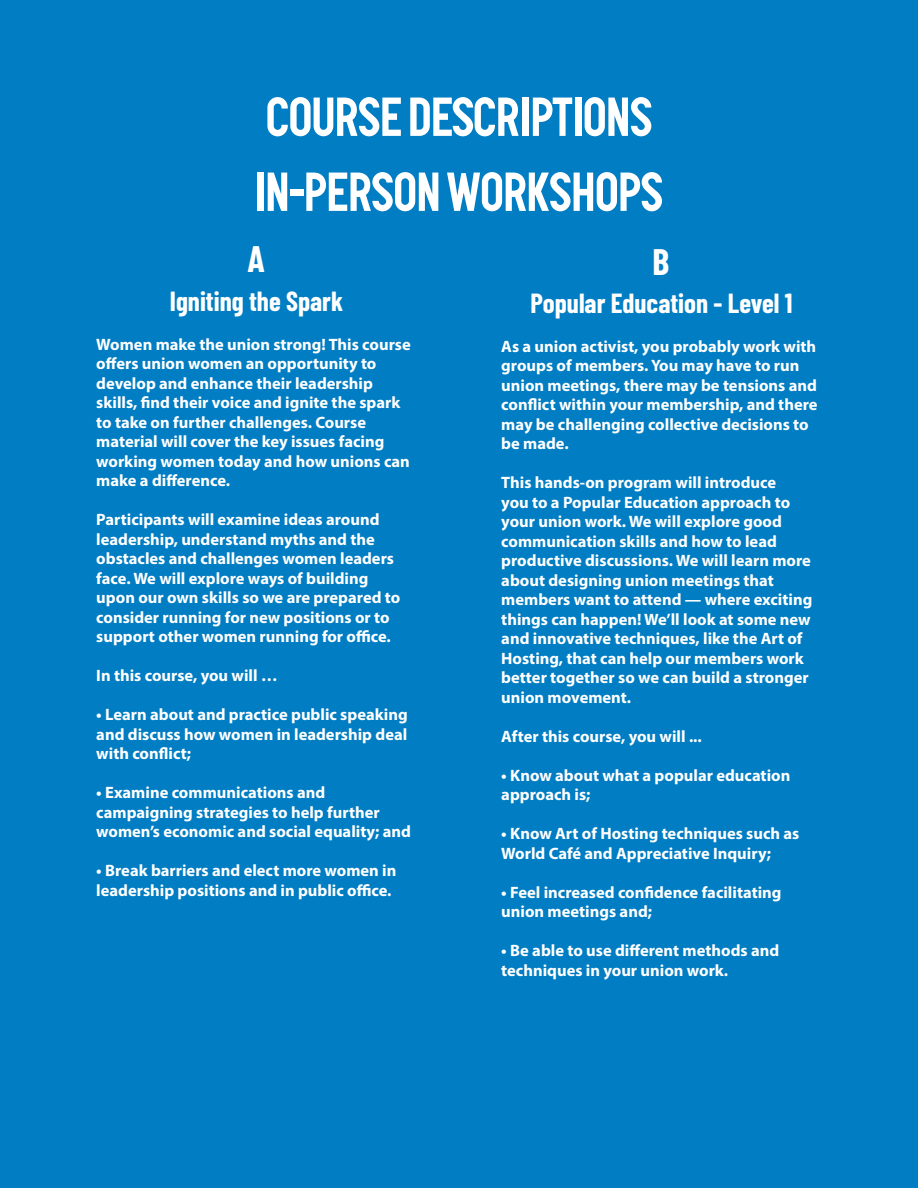
<style>
.page{position:relative;width:918px;height:1188px;background:#fff}
.page>*{position:absolute;margin:0;border:0;box-sizing:border-box;transform-origin:0 0}
.main_head{font:700 54px "Graph";color:#fff;scale:.95 1}
.text_no_sp{font:700 36px "Barlow Condensed";color:#fff}
.text_no_sp-2{font:700 27px "Barlow Condensed";color:#fff}
.text_no_sp-3{font:700 16.5px/19.5px "Myriad Pro";color:#fff}
</style>
<div class="page">
<div style="left:1px;top:1px;width:916px;height:1186px;background:#007dc3"></div>
<p class="main_head" style="left:266px;top:86px;width:408px">COURSE DESCRIPTIONS</p>
<p class="main_head" style="left:255px;top:161px;width:431px">IN-PERSON WORKSHOPS</p>
<p class="text_no_sp" style="left:247px;top:233px;width:19px">A</p>
<p class="text_no_sp-2" style="left:170px;top:282px;width:175px">Igniting the Spark</p>
<p class="text_no_sp-3" style="left:96px;top:334px;width:316px">Women make the union strong! This course offers union women an opportunity to develop and enhance their leadership skills, find their voice and ignite the spark to take on further challenges. Course material will cover the key issues facing working women today and how unions can make a difference.</p>
<p class="text_no_sp-3" style="left:96px;top:509px;width:306px">Participants will examine ideas around leadership, understand myths and the obstacles and challenges women leaders face. We will explore ways of building upon our own skills so we are prepared to consider running for new positions or to support other women running for office.</p>
<p class="text_no_sp-3" style="left:96px;top:665px;width:183px">In this course, you will …</p>
<p class="text_no_sp-3" style="left:96px;top:704px;width:313px;text-align:justify">• Learn about and practice public speaking and discuss how women in leadership deal with conflict;</p>
<p class="text_no_sp-3" style="left:96px;top:782px;width:316px">• Examine communications and campaigning strategies to help further women’s economic and social equality; and</p>
<p class="text_no_sp-3" style="left:96px;top:860px;width:302px">• Break barriers and elect more women in leadership positions and in public office.</p>
<p class="text_no_sp" style="left:652px;top:236px;width:18px">B</p>
<p class="text_no_sp-2" style="left:530px;top:284px;width:264px">Popular Education - Level 1</p>
<p class="text_no_sp-3" style="left:501px;top:336px;width:318px">As a union activist, you probably work with groups of members. You may have to run union meetings, there may be tensions and conflict within your membership, and there may be challenging collective decisions to be made.</p>
<p class="text_no_sp-3" style="left:501px;top:472px;width:313px">This hands-on program will introduce<br>you to a Popular Education approach to your union work. We will explore good communication skills and how to lead productive discussions. We will learn more about designing union meetings that members want to attend — where exciting things can happen! We’ll look at some new and innovative techniques, like the Art of Hosting, that can help our members work better together so we can build a stronger union movement.</p>
<p class="text_no_sp-3" style="left:501px;top:726px;width:202px">After this course, you will ...</p>
<p class="text_no_sp-3" style="left:501px;top:765px;width:291px">• Know about what a popular education approach is;</p>
<p class="text_no_sp-3" style="left:501px;top:823px;width:300px">• Know Art of Hosting techniques such as<br>World Café and Appreciative Inquiry;</p>
<p class="text_no_sp-3" style="left:501px;top:882px;width:282px">• Feel increased confidence facilitating union meetings and;</p>
<p class="text_no_sp-3" style="left:501px;top:940px;width:280px">• Be able to use different methods and techniques in your union work.</p>
</div>
